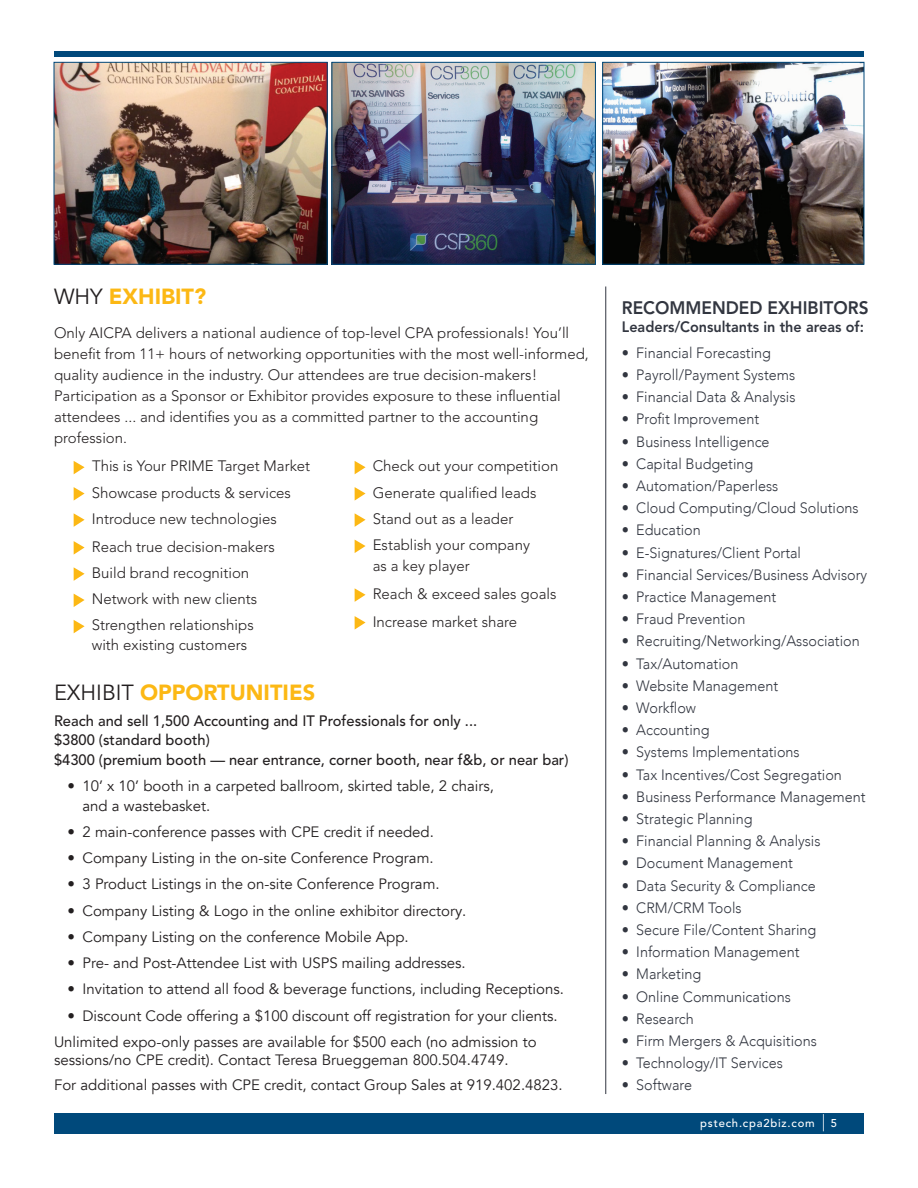
<style>
.page{position:relative;width:918px;height:1188px;background:#fff}
.page>*{position:absolute;margin:0;border:0;box-sizing:border-box;transform-origin:0 0}
.t1{font:900 21.75px "Avenir";color:#fcb814}
.t2{font:800 18px "Avenir";color:#323640;scale:.96 1}
.t3{font:300 15px "Avenir LT Com";color:#323640;scale:.96 1}
.t4{font:300 15px/26.2px "Avenir";color:#231f20}
.t5{font:15px/19.5px "Avenir LT Com";color:#231f20}
.t6{font:500 15px/19.5px "Avenir";color:#231f20}
.t7{font:800 15px "Avenir";color:#323640;scale:.96 1}
.t8{font:500 11.25px "Avenir";letter-spacing:.07em;color:#fff}
.s1{font-weight:400;color:#231f20}
.s2{font-weight:300;font-size:17.25px}
</style>
<div class="page">
<div style="left:54px;top:1113px;width:810px;height:21px;background:#00497b"></div>
<div style="left:54px;top:51px;width:810px;height:6px;background:#00497b"></div>
<hr style="left:606px;top:286px;width:1px;height:808px;background:#323640">
<svg style="left:74px;top:461px;width:11px;height:13px"></svg>
<svg style="left:74px;top:487px;width:11px;height:14px"></svg>
<svg style="left:74px;top:513px;width:11px;height:14px"></svg>
<svg style="left:74px;top:541px;width:11px;height:14px"></svg>
<svg style="left:74px;top:567px;width:11px;height:14px"></svg>
<svg style="left:74px;top:594px;width:11px;height:13px"></svg>
<svg style="left:74px;top:620px;width:11px;height:13px"></svg>
<svg style="left:355px;top:461px;width:11px;height:13px"></svg>
<svg style="left:355px;top:487px;width:11px;height:14px"></svg>
<svg style="left:355px;top:513px;width:11px;height:14px"></svg>
<svg style="left:355px;top:540px;width:11px;height:13px"></svg>
<svg style="left:355px;top:588px;width:11px;height:14px"></svg>
<svg style="left:355px;top:616px;width:11px;height:14px"></svg>
<img style="left:604px;top:64px;width:258px;height:198px">
<div style="left:602px;top:62px;width:262px;height:202px;border:1px solid #00497b"></div>
<img style="left:56px;top:64px;width:270px;height:199px">
<div style="left:54px;top:62px;width:274px;height:203px;border:1px solid #00497b"></div>
<img style="left:334px;top:64px;width:260px;height:198px">
<div style="left:332px;top:62px;width:264px;height:202px;border:1px solid #00497b"></div>
<h1 class="t1" style="left:54px;top:283px;width:154px"><span class="s1">WHY</span> EXHIBIT?</h1>
<p class="t4" style="left:54px;top:323px;width:536px;line-height:21px">Only AICPA delivers a national audience of top-level CPA professionals! You’ll benefit from 11+ hours of networking opportunities with the most well-informed, quality audience in the industry. Our attendees are true decision-makers!<br>Participation as a Sponsor or Exhibitor provides exposure to these influential attendees ... and identifies you as a committed partner to the accounting profession.</p>
<p class="t4" style="left:92px;top:453px;width:220px">This is Your PRIME Target Market<br>Showcase products &amp; services<br>Introduce new technologies</p>
<p class="t4" style="left:92px;top:533px;width:185px">Reach true decision-makers<br>Build brand recognition<br>Network with new clients<br>Strengthen relationships</p>
<p class="t4" style="left:92px;top:632px;width:157px">with existing customers</p>
<p class="t4" style="left:373px;top:453px;width:187px">Check out your competition<br>Generate qualified leads<br>Stand out as a leader<br>Establish your company</p>
<p class="t4" style="left:373px;top:552px;width:185px;line-height:27.8px">as a key player<br>Reach &amp; exceed sales goals<br>Increase market share</p>
<h1 class="t1" style="left:54px;top:679px;width:263px"><span class="s1">EXHIBIT</span> OPPORTUNITIES</h1>
<p class="t6" style="left:54px;top:711px;width:516px">Reach and sell 1,500 Accounting and IT Professionals for only ...<br>$3800 (standard booth)<br>$4300 (premium booth — near entrance, corner booth, near f&amp;b, or near bar)</p>
<p class="t5" style="left:82px;top:777px;width:413px;text-indent:-15px">• 10’ x 10’ booth in a carpeted ballroom, skirted table, 2 chairs, and a wastebasket.</p>
<p class="t5" style="left:68px;top:822px;width:368px">• 2 main-conference passes with CPE credit if needed.</p>
<p class="t5" style="left:68px;top:849px;width:368px">• Company Listing in the on-site Conference Program.</p>
<p class="t5" style="left:68px;top:875px;width:374px">• 3 Product Listings in the on-site Conference Program.</p>
<p class="t5" style="left:68px;top:901px;width:400px">• Company Listing &amp; Logo in the online exhibitor directory.</p>
<p class="t5" style="left:68px;top:927px;width:343px">• Company Listing on the conference Mobile App.</p>
<p class="t5" style="left:68px;top:954px;width:400px">• Pre- and Post-Attendee List with USPS mailing addresses.</p>
<p class="t5" style="left:68px;top:980px;width:498px">• Invitation to attend all food &amp; beverage functions, including Receptions.</p>
<p class="t5" style="left:54px;top:1002px;width:505px;line-height:26.7px;text-indent:14px">• Discount Code offering a $100 discount off registration for your clients.<br>Unlimited expo-only passes are available for $500 each (no admission to</p>
<p class="t5" style="left:54px;top:1048px;width:510px;line-height:24.8px">sessions/no CPE credit). Contact Teresa Brueggeman 800.504.4749.<br>For additional passes with CPE credit, contact Group Sales at 919.402.4823.</p>
<p class="t2" style="left:622px;top:297px;width:259px">RECOMMENDED EXHIBITORS</p>
<p class="t7" style="left:622px;top:317px;width:254px">Leaders/Consultants in the areas of:</p>
<p class="t3" style="left:622px;top:344px;width:157px">• Financial Forecasting</p>
<p class="t3" style="left:622px;top:366px;width:182px">• Payroll/Payment Systems</p>
<p class="t3" style="left:622px;top:388px;width:182px">• Financial Data &amp; Analysis</p>
<p class="t3" style="left:622px;top:410px;width:145px">• Profit Improvement</p>
<p class="t3" style="left:622px;top:433px;width:155px">• Business Intelligence</p>
<p class="t3" style="left:622px;top:455px;width:138px">• Capital Budgeting</p>
<p class="t3" style="left:622px;top:477px;width:165px">• Automation/Paperless</p>
<p class="t3" style="left:622px;top:499px;width:248px">• Cloud Computing/Cloud Solutions</p>
<p class="t3" style="left:622px;top:521px;width:84px">• Education</p>
<p class="t3" style="left:622px;top:544px;width:188px">• E-Signatures/Client Portal</p>
<p class="t3" style="left:622px;top:566px;width:257px">• Financial Services/Business Advisory</p>
<p class="t3" style="left:622px;top:588px;width:162px">• Practice Management</p>
<p class="t3" style="left:622px;top:610px;width:130px">• Fraud Prevention</p>
<p class="t3" style="left:622px;top:632px;width:249px">• Recruiting/Networking/Association</p>
<p class="t3" style="left:622px;top:655px;width:123px">• Tax/Automation</p>
<p class="t3" style="left:622px;top:677px;width:164px">• Website Management</p>
<p class="t3" style="left:622px;top:699px;width:79px">• Workflow</p>
<p class="t3" style="left:622px;top:721px;width:93px">• Accounting</p>
<p class="t3" style="left:622px;top:743px;width:187px">• Systems Implementations</p>
<p class="t3" style="left:622px;top:766px;width:231px">• Tax Incentives/Cost Segregation</p>
<p class="t3" style="left:622px;top:788px;width:255px">• Business Performance Management</p>
<p class="t3" style="left:622px;top:810px;width:138px">• Strategic Planning</p>
<p class="t3" style="left:622px;top:832px;width:208px">• Financial Planning &amp; Analysis</p>
<p class="t3" style="left:622px;top:854px;width:180px">• Document Management</p>
<p class="t3" style="left:622px;top:877px;width:204px">• Data Security &amp; Compliance</p>
<p class="t3" style="left:622px;top:899px;width:126px">• CRM/CRM Tools</p>
<p class="t3" style="left:622px;top:921px;width:204px">• Secure File/Content Sharing</p>
<p class="t3" style="left:622px;top:943px;width:187px">• Information Management</p>
<p class="t3" style="left:622px;top:965px;width:84px">• Marketing</p>
<p class="t3" style="left:622px;top:988px;width:178px">• Online Communications</p>
<p class="t3" style="left:622px;top:1010px;width:77px">• Research</p>
<p class="t3" style="left:622px;top:1032px;width:205px">• Firm Mergers &amp; Acquisitions</p>
<p class="t3" style="left:622px;top:1054px;width:169px">• Technology/IT Services</p>
<p class="t3" style="left:622px;top:1076px;width:75px">• Software</p>
<p class="t8" style="left:700px;top:1117px;width:138px">pstech.cpa2biz.com <span class="s2">|</span> 5</p>
</div>
